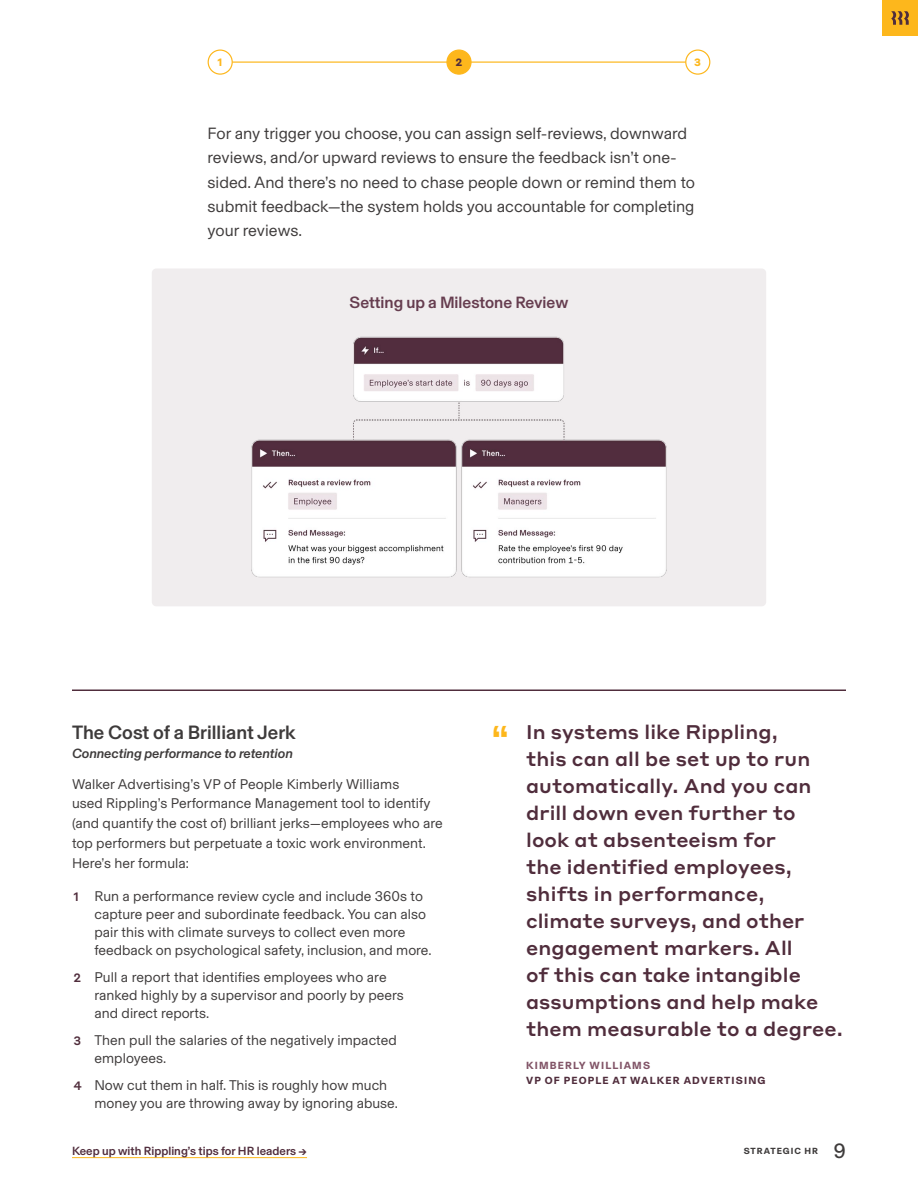
<style>
.page{position:relative;width:918px;height:1188px;background:#fff}
.page>*{position:absolute;margin:0;border:0;box-sizing:border-box;transform-origin:0 0}
.t1{font:21px "Basel Grotesk";color:#3e3b3b}
.Quote_v2{font:500 19.5px/27px "Styrene A";letter-spacing:.005em;color:#502d3c}
.H3_Sidebar{font:500 19.5px "Basel Grotesk";color:#3e3b3b}
.P2{font:16.5px/24.3px "Basel Grotesk";color:#3e3b3b}
.t2{font:500 16.5px "Basel Grotesk";color:#663d4f}
.P3{font:14.25px/18px "Basel Grotesk";letter-spacing:.005em;color:#3e3b3b}
.Sidebar_txt{font:italic 500 13.5px "Basel Grotesk";color:#3e3b3b}
.t3{font:500 12px "Basel Grotesk";letter-spacing:.005em;color:#502d3c}
.Label_-_SMALL_CAPS{font:700 10.5px/15px "Basel Grotesk";letter-spacing:.11em;color:#502d3c}
.t4{font:700 10.5px "Styrene A";color:#fdb71c}
.t5{font:700 10.5px "Styrene A";color:#502d3c}
.t6{font:700 9px "Basel Grotesk";letter-spacing:.11em;color:#3e3b3b}
.s1{font-family:"Styrene A";font-weight:500;font-size:12px;color:#502d3c}
.s2{font-weight:700;font-size:30px;color:#fdb71c}
.s3{color:#825568}
</style>
<div class="page">
<div style="left:882px;top:0;width:36px;height:36px;background:#fdb71c"></div>
<svg style="left:891px;top:11px;width:18px;height:14px"></svg>
<hr style="left:72px;top:1157px;width:235px;height:1px;background:#fdb71c">
<div style="left:152px;top:268px;width:614px;height:338px;background:#f0edee;border-radius:4px"></div>
<img style="left:251px;top:336px;width:416px;height:242px">
<hr style="left:72px;top:690px;width:774px;height:1px;background:#502d3c">
<hr style="left:214px;top:61px;width:479px;height:2px;background:#fdb71c">
<div style="left:447px;top:50px;width:24px;height:24px;background:#fdb71c;border-radius:50%"></div>
<div style="left:446px;top:49px;width:26px;height:26px;border:1px solid #fdb71c;border-radius:50%"></div>
<div style="left:208px;top:50px;width:24px;height:24px;background:#fff;border-radius:50%"></div>
<div style="left:208px;top:49px;width:25px;height:26px;border:1px solid #fdb71c;border-radius:50%"></div>
<div style="left:686px;top:50px;width:24px;height:24px;background:#fff;border-radius:50%"></div>
<div style="left:685px;top:49px;width:25px;height:26px;border:1px solid #fdb71c;border-radius:50%"></div>
<p class="t4" style="left:218px;top:53px;width:6px">1</p>
<p class="t5" style="left:455px;top:53px;width:8px">2</p>
<p class="t4" style="left:694px;top:53px;width:8px">3</p>
<p class="P2" style="left:208px;top:120px;width:489px">For any trigger you choose, you can assign self-reviews, downward reviews, and/or upward reviews to ensure the feedback isn’t one&shy;sided. And there’s no need to chase people down or remind them to submit feedback—the system holds you accountable for completing your reviews.</p>
<p class="t2" style="left:350px;top:291px;width:220px">Setting up a Milestone Review</p>
<p class="H3_Sidebar" style="left:72px;top:719px;width:225px">The Cost of a Brilliant Jerk</p>
<p class="Sidebar_txt" style="left:72px;top:746px;width:222px">Connecting performance to retention</p>
<p class="P3" style="left:72px;top:773px;width:372px;line-height:19.8px">Walker Advertising’s VP of People Kimberly Williams<br>used Rippling’s Performance Management tool to identify (and quantify the cost of) brilliant jerks—employees who are top performers but perpetuate a toxic work environment.<br>Here’s her formula:</p>
<p class="P3" style="left:94px;top:886px;width:339px;text-indent:-21px"><span class="s1">1</span> Run a performance review cycle and include 360s to capture peer and subordinate feedback. You can also pair this with climate surveys to collect even more feedback on psychological safety, inclusion, and more.</p>
<p class="P3" style="left:94px;top:967px;width:311px;text-indent:-21px"><span class="s1">2</span> Pull a report that identifies employees who are ranked highly by a supervisor and poorly by peers and direct reports.</p>
<p class="P3" style="left:94px;top:1030px;width:304px;text-indent:-21px"><span class="s1">3</span> Then pull the salaries of the negatively impacted employees.</p>
<p class="P3" style="left:94px;top:1075px;width:305px;text-indent:-21px"><span class="s1">4</span> Now cut them in half. This is roughly how much money you are throwing away by ignoring abuse.</p>
<p class="Quote_v2" style="left:526px;top:717px;width:318px;text-indent:-34px"><span class="s2">“</span> In systems like Rippling,<br>this can all be set up to run automatically. And you can drill down even further to look at absenteeism for<br>the identified employees, shifts in performance, climate surveys, and other engagement markers. All<br>of this can take intangible assumptions and help make them measurable to a degree.</p>
<p class="Label_-_SMALL_CAPS" style="left:526px;top:1058px;width:241px"><span class="s3">KIMBERLY WILLIAMS<br></span>VP OF PEOPLE AT WALKER ADVERTISING</p>
<p class="t3" style="left:72px;top:1142px;width:237px">Keep up with Rippling’s tips for HR leaders →</p>
<p class="t6" style="left:744px;top:1145px;width:76px">STRATEGIC HR</p>
<h1 class="t1" style="left:834px;top:1137px;width:14px">9</h1>
</div>
